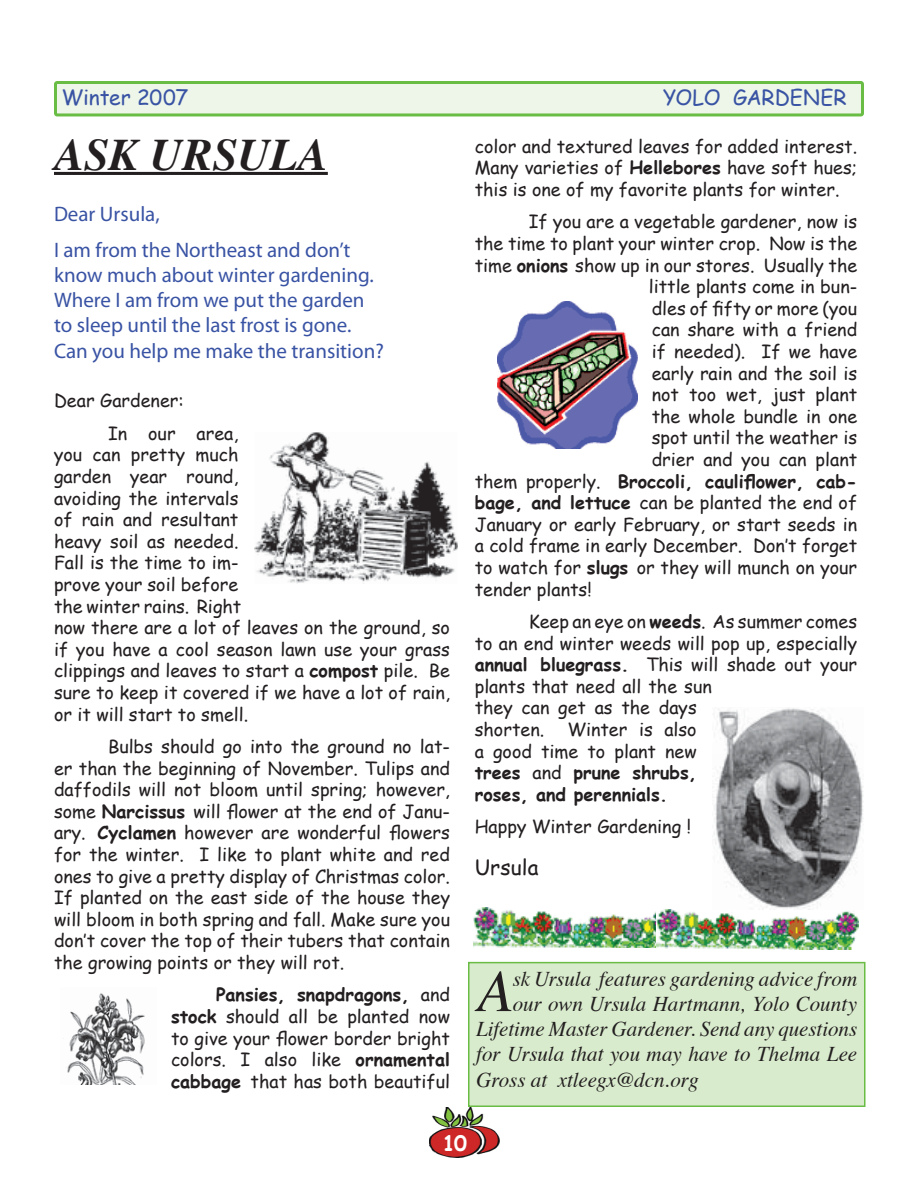
<style>
.page{position:relative;width:918px;height:1188px;background:#fff}
.page>*{position:absolute;margin:0;border:0;box-sizing:border-box;transform-origin:0 0}
.t1{font:italic 59.7px "Times";color:#231f20}
.t2{font:italic 700 45px "Times";color:#231f20}
.t3{font:italic 21px "Times";color:#231f20}
.t4{font:21px/25.2px "Myriad Pro";color:#3953a4}
.t5{font:21px "Comic Sans MS";letter-spacing:-.005em;color:#3953a4}
.t6{font:21px "Comic Sans MS";letter-spacing:.005em;color:#231f20}
.t7{font:700 21px "Comic Sans MS";color:#fff}
.t8{font:18px/21.6px "Comic Sans MS";color:#231f20}
.t9{font:700 18px/21.6px "Comic Sans MS";color:#231f20;text-align:justify}
.s1{font-weight:700}
.s2{font-weight:400}
</style>
<div class="page">
<div style="left:56px;top:82px;width:806px;height:33px;background:#edf6e8;border-radius:2px"></div>
<div style="left:54px;top:81px;width:810px;height:35px;border:3px solid #69bd45;border-radius:2px"></div>
<img style="left:429px;top:1107px;width:71px;height:51px">
<hr style="left:54px;top:172px;width:274px;height:3px;background:#231f20">
<div style="left:469px;top:963px;width:396px;height:143px;background:#d9ebcd"></div>
<div style="left:468px;top:962px;width:398px;height:145px;border:2px solid #69bd45"></div>
<img style="left:255px;top:432px;width:202px;height:152px">
<img style="left:473px;top:908px;width:183px;height:40px">
<img style="left:656px;top:909px;width:203px;height:41px">
<img style="left:712px;top:708px;width:152px;height:202px">
<img style="left:498px;top:301px;width:139px;height:147px">
<img style="left:63px;top:993px;width:82px;height:91px">
<p class="t5" style="left:62px;top:81px;width:128px">Winter 2007</p>
<p class="t5" style="left:663px;top:81px;width:185px">YOLO GARDENER</p>
<h2 class="t2" style="left:54px;top:137px;width:275px">ASK URSULA</h2>
<p class="t4" style="left:54px;top:197px;width:298px;line-height:36px">Dear Ursula,<br>I am from the Northeast and don’t</p>
<p class="t4" style="left:54px;top:264px;width:331px">know much about winter gardening.<br>Where I am from we put the garden to sleep until the last frost is gone.<br>Can you help me make the transition?</p>
<p class="t8" style="left:108px;top:384px;width:132px;line-height:32.4px;text-indent:-54px">Dear Gardener:<br>In our area,</p>
<p class="t8" style="left:54px;top:443px;width:398px">you can pretty much<br>garden year round,<br>avoiding the intervals<br>of rain and resultant<br>heavy soil as needed.<br>Fall is the time to im-<br>prove your soil before<br>the winter rains. Right<br>now there are a lot of leaves on the ground, so if you have a cool season lawn use your grass clippings and leaves to start a <span class="s1">compost</span> pile. Be sure to keep it covered if we have a lot of rain, or it will start to smell.</p>
<p class="t8" style="left:54px;top:735px;width:398px;text-align:justify;text-indent:54px">Bulbs should go into the ground no lat&shy;er than the beginning of November. Tulips and daffodils will not bloom until spring; however, some <span class="s1">Narcissus</span> will flower at the end of Janu&shy;ary. <span class="s1">Cyclamen</span> however are wonderful flowers for the winter. I like to plant white and red ones to give a pretty display of Christmas color.<br>If planted on the east side of the house they will bloom in both spring and fall. Make sure you don’t cover the top of their tubers that contain the growing points or they will rot.</p>
<p class="t8" style="left:171px;top:983px;width:281px;text-align:justify;text-indent:45px"><span class="s1">Pansies, snapdragons,</span> and <span class="s1">stock</span> should all be planted now to give your flower border bright colors. I also like <span class="s1">ornamental cabbage</span> that has both beautiful</p>
<p class="t8" style="left:475px;top:135px;width:384px;text-align:justify">color and textured leaves for added interest.<br>Many varieties of <span class="s1">Hellebores</span> have soft hues; this is one of my favorite plants for winter.</p>
<p class="t8" style="left:529px;top:210px;width:330px">If you are a vegetable gardener, now is</p>
<p class="t8" style="left:475px;top:232px;width:384px">the time to plant your winter crop. Now is the</p>
<p class="t8" style="left:475px;top:254px;width:384px">time <span class="s1">onions</span> show up in our stores. Usually the</p>
<p class="t8" style="left:649px;top:275px;width:210px">little plants come in bun-</p>
<p class="t8" style="left:652px;top:297px;width:207px">dles of fifty or more (you</p>
<p class="t8" style="left:652px;top:318px;width:207px">can share with a friend</p>
<p class="t8" style="left:652px;top:340px;width:207px">if needed). If we have</p>
<p class="t8" style="left:652px;top:362px;width:207px">early rain and the soil is</p>
<p class="t8" style="left:652px;top:383px;width:207px">not too wet, just plant</p>
<p class="t8" style="left:652px;top:405px;width:207px">the whole bundle in one</p>
<p class="t8" style="left:652px;top:426px;width:207px">spot until the weather is</p>
<p class="t8" style="left:652px;top:448px;width:207px">drier and you can plant</p>
<p class="t9" style="left:475px;top:470px;width:384px"><span class="s2">them properly.</span> Broccoli, cauliflower, cab-</p>
<p class="t8" style="left:475px;top:491px;width:384px"><span class="s1">bage, and lettuce</span> can be planted the end of</p>
<p class="t8" style="left:475px;top:513px;width:384px">January or early February, or start seeds in</p>
<p class="t8" style="left:475px;top:534px;width:384px">a cold frame in early December. Don’t forget</p>
<p class="t8" style="left:475px;top:556px;width:384px">to watch for <span class="s1">slugs</span> or they will munch on your</p>
<p class="t8" style="left:475px;top:578px;width:118px">tender plants!</p>
<p class="t8" style="left:475px;top:610px;width:384px;text-indent:54px">Keep an eye on <span class="s1">weeds</span>. As summer comes to an end winter weeds will pop up, especially <span class="s1">annual bluegrass.</span> This will shade out your plants that need all the sun<br>they can get as the days<br>shorten.</p>
<p class="t9" style="left:475px;top:718px;width:224px;text-indent:93px"><span class="s2">Winter is also a good time to plant new </span>trees <span class="s2">and</span> prune shrubs, roses, and perennials.</p>
<p class="t8" style="left:475px;top:815px;width:218px">Happy Winter Gardening !</p>
<p class="t6" style="left:475px;top:852px;width:65px">Ursula</p>
<h1 class="t1" style="left:476px;top:966px;width:38px">A</h1>
<p class="t3" style="left:513px;top:970px;width:346px">sk Ursula features gardening advice from</p>
<p class="t3" style="left:513px;top:995px;width:346px">our own Ursula Hartmann, Yolo County</p>
<p class="t3" style="left:476px;top:1021px;width:383px">Lifetime Master Gardener. Send any questions</p>
<p class="t3" style="left:476px;top:1046px;width:383px">for Ursula that you may have to Thelma Lee</p>
<p class="t3" style="left:476px;top:1071px;width:224px">Gross at xtleegx@dcn.org</p>
<p class="t7" style="left:443px;top:1128px;width:26px">10</p>
</div>
